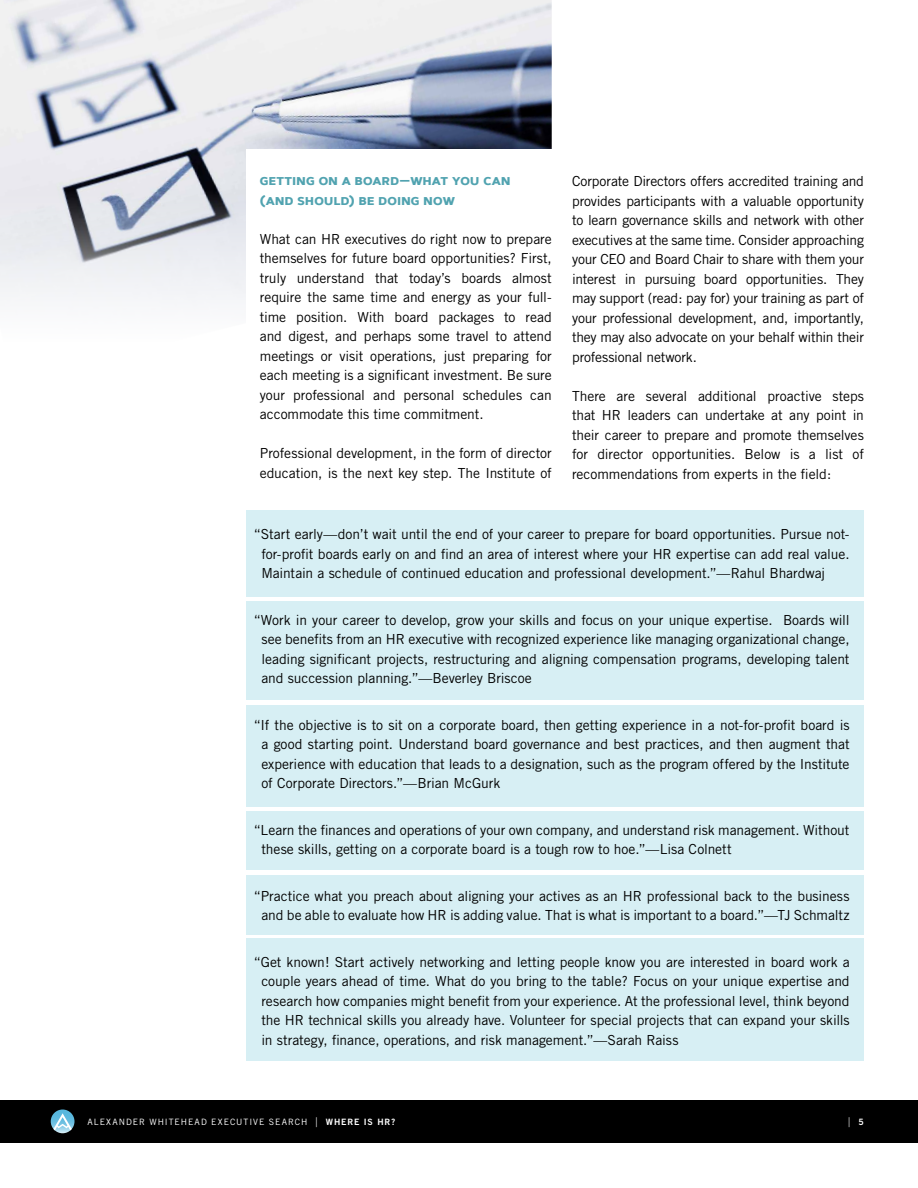
<style>
.page{position:relative;width:918px;height:1188px;background:#fff}
.page>*{position:absolute;margin:0;border:0;box-sizing:border-box;transform-origin:0 0}
.t1{font:13.8px/19.5px "Trade Gothic";letter-spacing:-.005em;color:#000;text-align:justify}
.t2{font:700 13.5px/19.5px "Artegra Sans SC";letter-spacing:.025em;color:#51a3b0}
.t3{font:300 13.35px "Trade Gothic";color:#fff;scale:.75 1}
.t4{font:8.7px "Trade Gothic";letter-spacing:.115em;color:#fff}
.s1{font-weight:300;font-size:13.35px}
.s2{font-family:"Trade Gothic Bold Two"}
.s3{font-family:"Trade Gothic Bold Two";font-weight:400;font-size:8.7px}
</style>
<div class="page">
<img style="left:0;top:0;width:552px;height:184px">
<svg style="left:0;top:184px;width:246px;height:118px;fill:#e9eaef"></svg>
<div style="left:246px;top:149px;width:672px;height:1039px;background:#fff"></div>
<div style="left:246px;top:510px;width:618px;height:87px;background:#d7eff4"></div>
<div style="left:246px;top:811px;width:618px;height:59px;background:#d7eff4"></div>
<div style="left:246px;top:875px;width:618px;height:59px;background:#d7eff4"></div>
<div style="left:246px;top:939px;width:618px;height:122px;background:#d7eff4"></div>
<div style="left:246px;top:601px;width:618px;height:99px;background:#d7eff4"></div>
<div style="left:246px;top:705px;width:618px;height:101px;background:#d7eff4"></div>
<div style="left:0;top:1101px;width:918px;height:42px;background:#000"></div>
<svg style="left:51px;top:1110px;width:24px;height:23px"></svg>
<svg style="left:53px;top:1113px;width:19px;height:17px"></svg>
<p class="t2" style="left:260px;top:171px;width:252px">GETTING ON A BOARD—WHAT YOU CAN (AND SHOULD) BE DOING NOW</p>
<p class="t1" style="left:260px;top:229px;width:293px">What can HR executives do right now to prepare themselves for future board opportunities? First, truly understand that today’s boards almost require the same time and energy as your full&shy;time position. With board packages to read and digest, and perhaps some travel to attend meetings or visit operations, just preparing for each meeting is a significant investment. Be sure your professional and personal schedules can accommodate this time commitment.</p>
<p class="t1" style="left:260px;top:444px;width:293px">Professional development, in the form of director education, is the next key step. The Institute of</p>
<p class="t1" style="left:572px;top:171px;width:293px">Corporate Directors offers accredited training and provides participants with a valuable opportunity to learn governance skills and network with other executives at the same time. Consider approaching your CEO and Board Chair to share with them your interest in pursuing board opportunities. They may support (read: pay for) your training as part of your professional development, and, importantly, they may also advocate on your behalf within their professional network.</p>
<p class="t1" style="left:572px;top:386px;width:293px">There are several additional proactive steps that HR leaders can undertake at any point in their career to prepare and promote themselves for director opportunities. Below is a list of recommendations from experts in the field:</p>
<p class="t1" style="left:261px;top:525px;width:590px;text-indent:-8px">“Start early—don’t wait until the end of your career to prepare for board opportunities. Pursue not&shy;for-profit boards early on and find an area of interest where your HR expertise can add real value.<br>Maintain a schedule of continued education and professional development.”—Rahul Bhardwaj</p>
<p class="t1" style="left:261px;top:610px;width:590px;text-indent:-8px">“Work in your career to develop, grow your skills and focus on your unique expertise. Boards will see benefits from an HR executive with recognized experience like managing organizational change, leading significant projects, restructuring and aligning compensation programs, developing talent and succession planning.”—Beverley Briscoe</p>
<p class="t1" style="left:261px;top:715px;width:590px;text-indent:-8px">“If the objective is to sit on a corporate board, then getting experience in a not-for-profit board is a good starting point. Understand board governance and best practices, and then augment that experience with education that leads to a designation, such as the program offered by the Institute of Corporate Directors.”—Brian McGurk</p>
<p class="t1" style="left:261px;top:820px;width:590px;text-indent:-8px">“Learn the finances and operations of your own company, and understand risk management. Without these skills, getting on a corporate board is a tough row to hoe.”—Lisa Colnett</p>
<p class="t1" style="left:254px;top:886px;width:597px;text-align:center">“Practice what you preach about aligning your actives as an HR professional back to the business and be able to evaluate how HR is adding value. That is what is important to a board.”—TJ Schmaltz</p>
<p class="t1" style="left:261px;top:952px;width:590px;text-indent:-8px">“Get known! Start actively networking and letting people know you are interested in board work a couple years ahead of time. What do you bring to the table? Focus on your unique expertise and research how companies might benefit from your experience. At the professional level, think beyond the HR technical skills you already have. Volunteer for special projects that can expand your skills in strategy, finance, operations, and risk management.”—Sarah Raiss</p>
<p class="t4" style="left:87px;top:1117px;width:309px">ALEXANDER WHITEHEAD EXECUTIVE SEARCH <span class="s1">|</span> <span class="s2">WHERE IS HR?</span></p>
<p class="t3" style="left:848px;top:1114px;width:22px">| <span class="s3">5</span></p>
</div>
